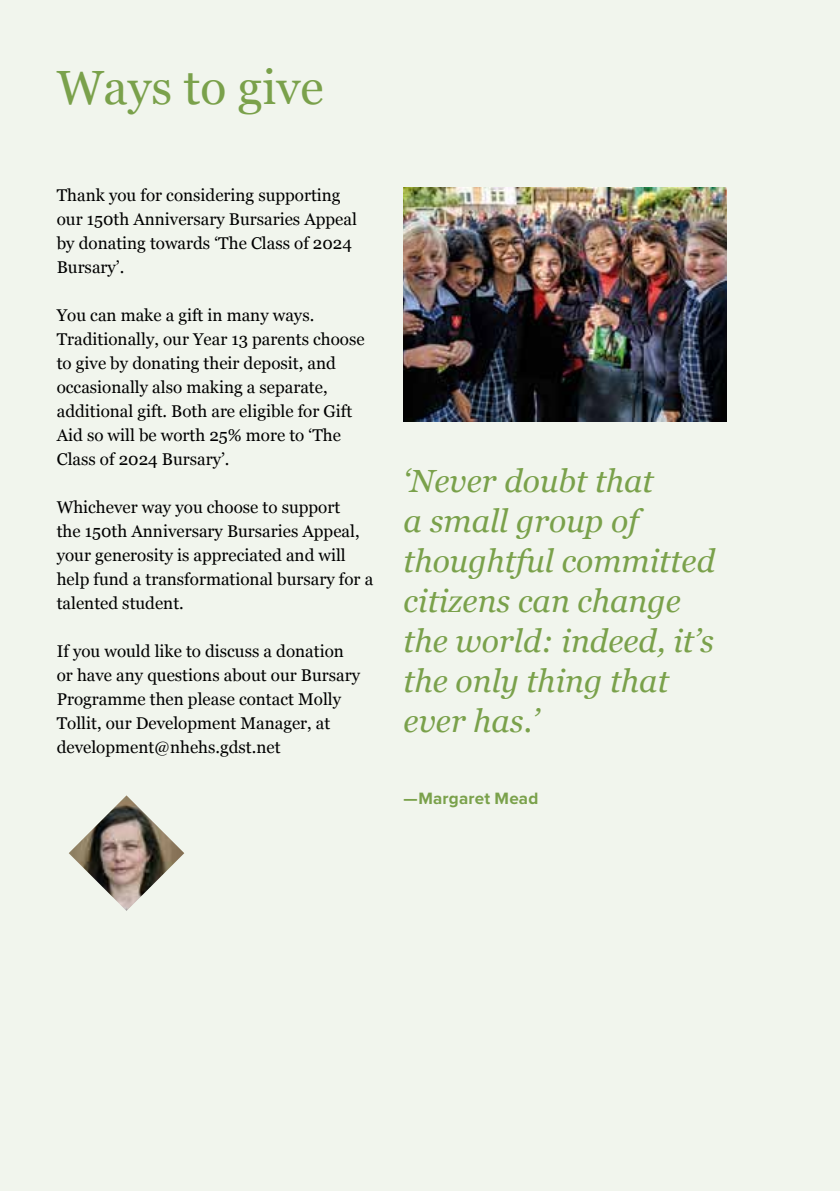
<style>
.page{position:relative;width:840px;height:1191px;background:#fff}
.page>*{position:absolute;margin:0;border:0;box-sizing:border-box;transform-origin:0 0}
.t1{font:48px "Georgia";color:#7aa14b}
.t2{font:italic 32px/40px "Georgia";color:#7aa14b}
.t3{font:17px/24px "Georgia";color:#000}
.t4{font:700 17px "Proxima Nova";letter-spacing:.01em;color:#7aa14b}
</style>
<div class="page">
<div style="left:0;top:0;width:839px;height:1191px;background:#f1f5ed"></div>
<img style="left:69px;top:795px;width:115px;height:116px">
<img style="left:403px;top:188px;width:323px;height:234px">
<h1 class="t1" style="left:57px;top:53px;width:268px">Ways to give</h1>
<p class="t3" style="left:57px;top:182px;width:301px">Thank you for considering supporting our 150th Anniversary Bursaries Appeal by donating towards ‘The Class of 2024<br>Bursary’.</p>
<p class="t3" style="left:57px;top:302px;width:309px">You can make a gift in many ways.<br>Traditionally, our Year 13 parents choose to give by donating their deposit, and occasionally also making a separate, additional gift. Both are eligible for Gift Aid so will be worth 25% more to ‘The Class of 2024 Bursary’.</p>
<p class="t3" style="left:57px;top:494px;width:318px">Whichever way you choose to support<br>the 150th Anniversary Bursaries Appeal, your generosity is appreciated and will help fund a transformational bursary for a talented student.</p>
<p class="t3" style="left:57px;top:638px;width:304px">If you would like to discuss a donation or have any questions about our Bursary Programme then please contact Molly Tollit, our Development Manager, at development@nhehs.gdst.net</p>
<h2 class="t2" style="left:403px;top:460px;width:313px">‘Never doubt that<br>a small group of thoughtful committed citizens can change the world: indeed, it’s the only thing that ever has.’</h2>
<p class="t4" style="left:403px;top:786px;width:136px">—Margaret Mead</p>
</div>
